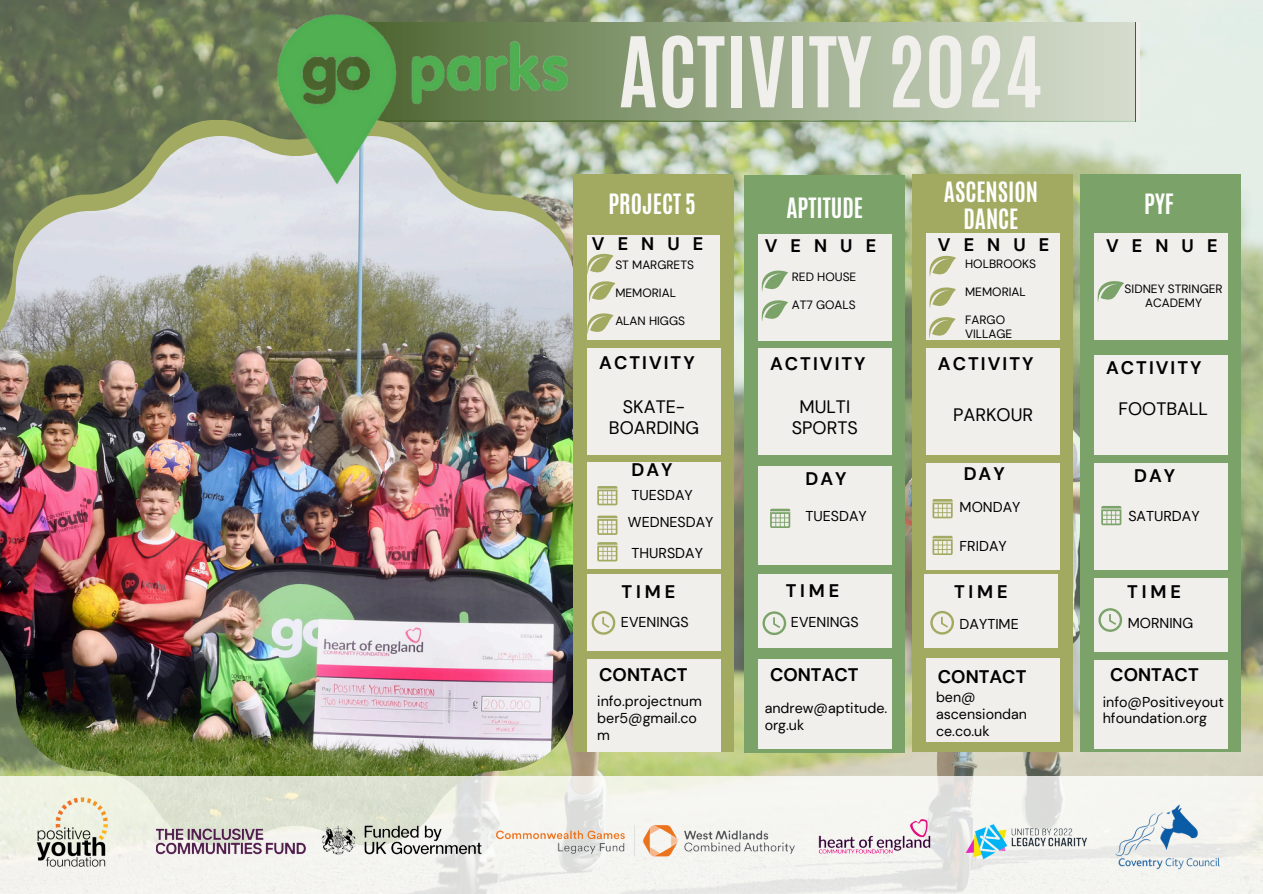
<style>
.page{position:relative;width:1263px;height:894px;background:#fff}
.page>*{position:absolute;margin:0;border:0;box-sizing:border-box;transform-origin:0 0}
.t1{font:700 82.65px "Antonio";color:#f1efec}
.t2{font:700 23.4px/27.3px "Antonio";color:#fff;text-align:center}
.t3{font:700 18.15px "DM Sans";letter-spacing:.11em;color:#000}
.t4{font:700 18.15px "DM Sans";color:#000}
.t5{font:18px/21.3px "DM Sans";color:#000;text-align:center}
.t6{font:14.25px/16.8px "DM Sans";color:#000}
.t7{font:12px/14px "DM Sans";color:#000}
</style>
<div class="page">
<img style="left:0;top:0;width:1263px;height:776px">
<svg style="left:665px;top:22px;width:470px;height:99px;background:#b1bea3"></svg>
<img style="left:0;top:136px;width:650px;height:640px">
<svg style="left:0;top:776px;width:1263px;height:117px;fill:#f3f3ee"></svg>
<img style="left:1259px;top:652px;width:4px;height:115px">
<img style="left:196px;top:0;width:469px;height:207px">
<div style="left:744px;top:174px;width:161px;height:578px;background:#7ba369"></div>
<div style="left:758px;top:234px;width:133px;height:106px;background:#f1efec"></div>
<div style="left:758px;top:348px;width:133px;height:106px;background:#f1efec"></div>
<div style="left:758px;top:466px;width:133px;height:98px;background:#f1efec"></div>
<div style="left:758px;top:574px;width:133px;height:73px;background:#f1efec"></div>
<div style="left:758px;top:659px;width:133px;height:89px;background:#f1efec"></div>
<svg style="left:761px;top:270px;width:27px;height:51px"></svg>
<svg style="left:770px;top:508px;width:20px;height:19px"></svg>
<svg style="left:762px;top:611px;width:24px;height:24px"></svg>
<div style="left:912px;top:174px;width:161px;height:578px;background:#a1aa60"></div>
<div style="left:926px;top:233px;width:133px;height:107px;background:#f1efec"></div>
<div style="left:926px;top:348px;width:133px;height:106px;background:#f1efec"></div>
<div style="left:926px;top:463px;width:133px;height:106px;background:#f1efec"></div>
<div style="left:924px;top:573px;width:134px;height:74px;background:#f1efec"></div>
<div style="left:926px;top:657px;width:133px;height:84px;background:#f1efec"></div>
<svg style="left:929px;top:255px;width:27px;height:22px"></svg>
<svg style="left:932px;top:499px;width:21px;height:19px"></svg>
<svg style="left:932px;top:535px;width:21px;height:19px"></svg>
<svg style="left:930px;top:610px;width:24px;height:24px"></svg>
<div style="left:1080px;top:174px;width:161px;height:578px;background:#7ba369"></div>
<div style="left:1094px;top:233px;width:133px;height:107px;background:#f1efec"></div>
<div style="left:1094px;top:355px;width:133px;height:99px;background:#f1efec"></div>
<div style="left:1094px;top:463px;width:133px;height:106px;background:#f1efec"></div>
<div style="left:1094px;top:578px;width:133px;height:73px;background:#f1efec"></div>
<div style="left:1094px;top:659px;width:133px;height:88px;background:#f1efec"></div>
<svg style="left:1097px;top:281px;width:27px;height:21px"></svg>
<svg style="left:1101px;top:506px;width:20px;height:19px"></svg>
<svg style="left:1098px;top:608px;width:24px;height:23px"></svg>
<div style="left:574px;top:174px;width:160px;height:577px;background:#a1aa60"></div>
<div style="left:587px;top:235px;width:133px;height:104px;background:#f1efec"></div>
<div style="left:587px;top:348px;width:133px;height:106px;background:#f1efec"></div>
<div style="left:587px;top:462px;width:133px;height:106px;background:#f1efec"></div>
<div style="left:587px;top:574px;width:133px;height:77px;background:#f1efec"></div>
<div style="left:587px;top:659px;width:133px;height:92px;background:#f1efec"></div>
<svg style="left:587px;top:253px;width:28px;height:49px"></svg>
<svg style="left:597px;top:486px;width:20px;height:19px"></svg>
<svg style="left:592px;top:611px;width:23px;height:23px"></svg>
<svg style="left:587px;top:313px;width:26px;height:21px"></svg>
<svg style="left:597px;top:515px;width:20px;height:19px"></svg>
<svg style="left:597px;top:542px;width:20px;height:19px"></svg>
<svg style="left:929px;top:287px;width:27px;height:51px"></svg>
<img style="left:157px;top:799px;width:937px;height:79px">
<img style="left:33px;top:793px;width:79px;height:79px">
<img style="left:1115px;top:801px;width:105px;height:71px">
<p class="t1" style="left:619px;top:13px;width:425px">ACTIVITY 2024</p>
<h3 class="t2" style="left:608px;top:190px;width:89px">PROJECT 5</h3>
<h3 class="t2" style="left:786px;top:194px;width:78px">APTITUDE</h3>
<p class="t2" style="left:944px;top:178px;width:96px">ASCENSION<br>DANCE</p>
<p class="t2" style="left:1144px;top:190px;width:31px">PYF</p>
<p class="t3" style="left:592px;top:231px;width:113px">VENUE</p>
<h4 class="t3" style="left:765px;top:234px;width:113px">VENUE</h4>
<h3 class="t3" style="left:938px;top:233px;width:113px">VENUE</h3>
<h3 class="t3" style="left:1106px;top:234px;width:113px">VENUE</h3>
<h3 class="t7" style="left:615px;top:258px;width:80px">ST MARGRETS</h3>
<h2 class="t7" style="left:615px;top:286px;width:62px">MEMORIAL</h2>
<p class="t7" style="left:615px;top:314px;width:71px">ALAN HIGGS</p>
<h3 class="t7" style="left:792px;top:269px;width:66px">RED HOUSE</h3>
<p class="t7" style="left:792px;top:297px;width:65px">AT7 GOALS</p>
<p class="t7" style="left:965px;top:257px;width:72px">HOLBROOKS</p>
<p class="t7" style="left:965px;top:285px;width:62px">MEMORIAL</p>
<h5 class="t7" style="left:965px;top:312px;width:49px">FARGO<br>VILLAGE</h5>
<p class="t7" style="left:1125px;top:281px;width:100px;text-align:center">SIDNEY STRINGER<br>ACADEMY</p>
<h3 class="t3" style="left:599px;top:351px;width:97px">ACTIVITY</h3>
<p class="t3" style="left:770px;top:351px;width:97px">ACTIVITY</p>
<h3 class="t3" style="left:938px;top:351px;width:97px">ACTIVITY</h3>
<h3 class="t3" style="left:1106px;top:356px;width:97px">ACTIVITY</h3>
<p class="t5" style="left:609px;top:395px;width:92px">SKATE-<br>BOARDING</p>
<p class="t5" style="left:792px;top:395px;width:68px">MULTI<br>SPORTS</p>
<p class="t5" style="left:953px;top:404px;width:82px">PARKOUR</p>
<p class="t5" style="left:1118px;top:398px;width:91px">FOOTBALL</p>
<h4 class="t3" style="left:631px;top:457px;width:43px">DAY</h4>
<p class="t3" style="left:805px;top:466px;width:43px">DAY</p>
<h6 class="t3" style="left:964px;top:462px;width:43px">DAY</h6>
<h3 class="t3" style="left:1134px;top:463px;width:43px">DAY</h3>
<h3 class="t6" style="left:631px;top:486px;width:63px">TUESDAY</h3>
<h6 class="t6" style="left:628px;top:514px;width:87px">WEDNESDAY</h6>
<h2 class="t6" style="left:631px;top:544px;width:73px">THURSDAY</h2>
<p class="t6" style="left:805px;top:508px;width:63px">TUESDAY</p>
<h3 class="t6" style="left:960px;top:498px;width:62px">MONDAY</h3>
<p class="t6" style="left:960px;top:537px;width:49px">FRIDAY</p>
<h4 class="t6" style="left:1128px;top:508px;width:73px">SATURDAY</h4>
<p class="t3" style="left:621px;top:579px;width:55px">TIME</p>
<p class="t3" style="left:786px;top:578px;width:55px">TIME</p>
<h2 class="t3" style="left:954px;top:579px;width:55px">TIME</h2>
<p class="t3" style="left:1127px;top:579px;width:55px">TIME</p>
<h3 class="t6" style="left:621px;top:613px;width:69px">EVENINGS</h3>
<p class="t6" style="left:791px;top:613px;width:69px">EVENINGS</p>
<h2 class="t6" style="left:960px;top:615px;width:61px">DAYTIME</h2>
<p class="t6" style="left:1128px;top:615px;width:67px">MORNING</p>
<h3 class="t4" style="left:599px;top:663px;width:90px">CONTACT</h3>
<h3 class="t4" style="left:770px;top:663px;width:90px">CONTACT</h3>
<p class="t4" style="left:938px;top:665px;width:90px">CONTACT</p>
<h5 class="t4" style="left:1110px;top:663px;width:90px">CONTACT</h5>
<h5 class="t6" style="left:597px;top:692px;width:106px">info.projectnum ber5@gmail.co m</h5>
<p class="t6" style="left:765px;top:699px;width:124px">andrew@aptitude. org.uk</p>
<p class="t6" style="left:936px;top:688px;width:93px">ben@ ascensiondan ce.co.uk</p>
<h5 class="t6" style="left:1103px;top:693px;width:123px">info@Positiveyout hfoundation.org</h5>
</div>
